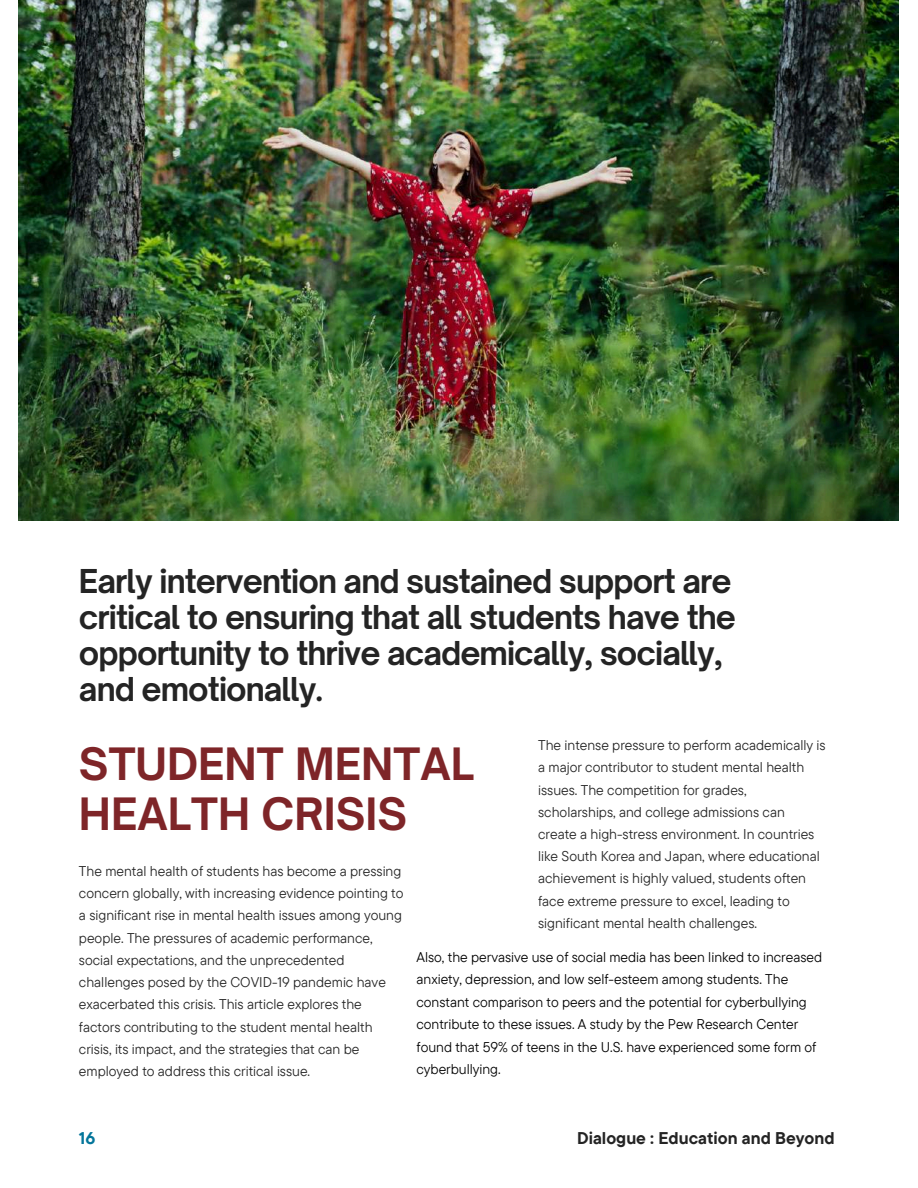
<style>
.page{position:relative;width:918px;height:1188px;background:#fff}
.page>*{position:absolute;margin:0;border:0;box-sizing:border-box;transform-origin:0 0}
.t1{font:700 42.75px/50.7px "Open Sauce One";color:#7e2528}
.t2{font:700 31.5px/36px "Open Sauce One";letter-spacing:-.03em;color:#242424}
.t3{font:700 16.95px "TT Commons Pro";color:#242424}
.t4{font:700 16.95px "TT Commons Pro";color:#04769b}
.t5{font:14.1px/22.2px "TT Commons Pro";color:#242424}
.t6{font:14.1px/22.5px "TT Commons Pro";color:#000}
</style>
<div class="page">
<img style="left:19px;top:0;width:880px;height:521px">
<h2 class="t2" style="left:79px;top:563px;width:659px">Early intervention and sustained support are critical to ensuring that all students have the opportunity to thrive academically, socially, and emotionally.</h2>
<p class="t5" style="left:538px;top:734px;width:289px">The intense pressure to perform academically is a major contributor to student mental health issues. The competition for grades, scholarships, and college admissions can create a high-stress environment. In countries like South Korea and Japan, where educational achievement is highly valued, students often face extreme pressure to excel, leading to significant mental health challenges.</p>
<h1 class="t1" style="left:79px;top:738px;width:397px">STUDENT MENTAL<br>HEALTH CRISIS</h1>
<p class="t5" style="left:79px;top:860px;width:326px">The mental health of students has become a pressing concern globally, with increasing evidence pointing to a significant rise in mental health issues among young people. The pressures of academic performance, social expectations, and the unprecedented challenges posed by the COVID-19 pandemic have exacerbated this crisis. This article explores the factors contributing to the student mental health crisis, its impact, and the strategies that can be employed to address this critical issue.</p>
<p class="t6" style="left:417px;top:945px;width:407px">Also, the pervasive use of social media has been linked to increased anxiety, depression, and low self-esteem among students. The constant comparison to peers and the potential for cyberbullying contribute to these issues. A study by the Pew Research Center found that 59% of teens in the U.S. have experienced some form of cyberbullying.</p>
<p class="t4" style="left:79px;top:1127px;width:18px">16</p>
<p class="t3" style="left:577px;top:1127px;width:259px">Dialogue : Education and Beyond</p>
</div>
